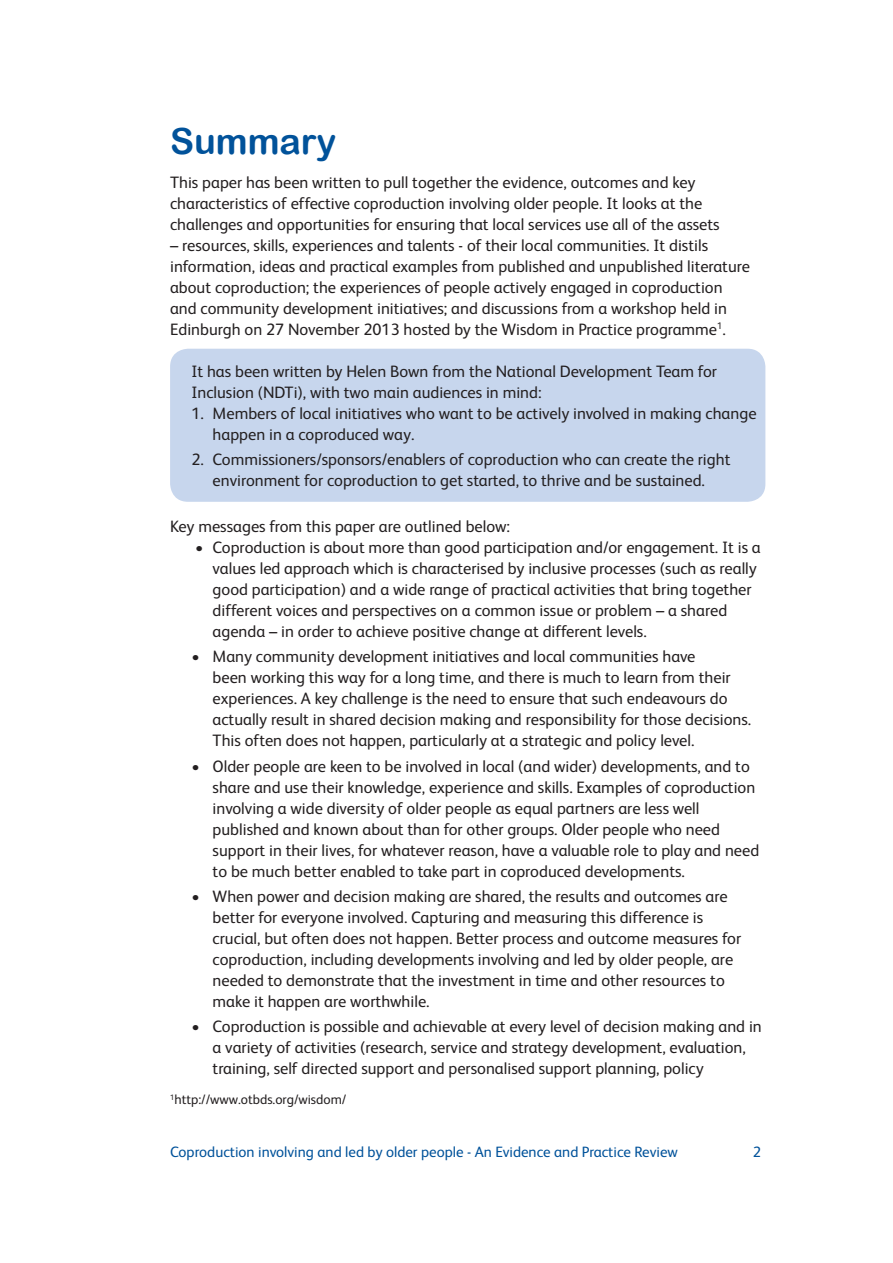
<style>
.page{position:relative;width:893px;height:1263px;background:#fff}
.page>*{position:absolute;margin:0;border:0;box-sizing:border-box;transform-origin:0 0}
.t1{font:36px "Arial Rounded MT Bold";color:#01529a}
.bullets{font:16.5px/21px "FS Albert";color:#231f20}
.text{font:16.5px/21px "FS Albert";color:#231f20}
.boxbullets{font:16.5px/21px "FS Albert";color:#231f20}
.boxtext{font:16.5px/21px "FS Albert";color:#231f20}
.t2{font:15px "FS Albert";color:#01529a}
.footnotes{font:13.5px "FS Albert";color:#231f20}
</style>
<div class="page">
<div style="left:170px;top:349px;width:595px;height:153px;background:#c7d6ed;border-radius:18px"></div>
<p class="t1" style="left:170px;top:120px;width:168px">Summary</p>
<p class="text" style="left:170px;top:171px;width:551px">This paper has been written to pull together the evidence, outcomes and key characteristics of effective coproduction involving older people. It looks at the challenges and opportunities for ensuring that local services use all of the assets</p>
<p class="text" style="left:170px;top:234px;width:581px">– resources, skills, experiences and talents - of their local communities. It distils information, ideas and practical examples from published and unpublished literature about coproduction; the experiences of people actively engaged in coproduction and community development initiatives; and discussions from a workshop held in Edinburgh on 27 November 2013 hosted by the Wisdom in Practice programme<sup>1</sup>.</p>
<p class="boxtext" style="left:191px;top:360px;width:527px">It has been written by Helen Bown from the National Development Team for<br>Inclusion (NDTi), with two main audiences in mind:</p>
<p class="boxbullets" style="left:213px;top:402px;width:545px;text-indent:-21px">1. Members of local initiatives who want to be actively involved in making change happen in a coproduced way.</p>
<p class="boxbullets" style="left:191px;top:448px;width:541px;text-align:center">2. Commissioners/sponsors/enablers of coproduction who can create the right environment for coproduction to get started, to thrive and be sustained.</p>
<p class="text" style="left:170px;top:515px;width:341px">Key messages from this paper are outlined below:</p>
<p class="bullets" style="left:213px;top:536px;width:550px;text-indent:-17px">• Coproduction is about more than good participation and/or engagement. It is a values led approach which is characterised by inclusive processes (such as really good participation) and a wide range of practical activities that bring together different voices and perspectives on a common issue or problem – a shared agenda – in order to achieve positive change at different levels.</p>
<p class="bullets" style="left:213px;top:645px;width:540px;text-indent:-21px">• Many community development initiatives and local communities have<br>been working this way for a long time, and there is much to learn from their experiences. A key challenge is the need to ensure that such endeavours do actually result in shared decision making and responsibility for those decisions.<br>This often does not happen, particularly at a strategic and policy level.</p>
<p class="bullets" style="left:213px;top:755px;width:548px;text-indent:-21px">• Older people are keen to be involved in local (and wider) developments, and to share and use their knowledge, experience and skills. Examples of coproduction involving a wide diversity of older people as equal partners are less well published and known about than for other groups. Older people who need support in their lives, for whatever reason, have a valuable role to play and need to be much better enabled to take part in coproduced developments.</p>
<p class="bullets" style="left:213px;top:885px;width:530px;text-indent:-21px">• When power and decision making are shared, the results and outcomes are better for everyone involved. Capturing and measuring this difference is crucial, but often does not happen. Better process and outcome measures for coproduction, including developments involving and led by older people, are needed to demonstrate that the investment in time and other resources to make it happen are worthwhile.</p>
<p class="bullets" style="left:213px;top:1015px;width:551px;text-indent:-21px">• Coproduction is possible and achievable at every level of decision making and in a variety of activities (research, service and strategy development, evaluation, training, self directed support and personalised support planning, policy</p>
<p class="footnotes" style="left:170px;top:1091px;width:178px"><sup>1</sup>http://www.otbds.org/wisdom/</p>
<p class="t2" style="left:170px;top:1141px;width:509px">Coproduction involving and led by older people - An Evidence and Practice Review</p>
<p class="t2" style="left:753px;top:1141px;width:10px">2</p>
</div>
